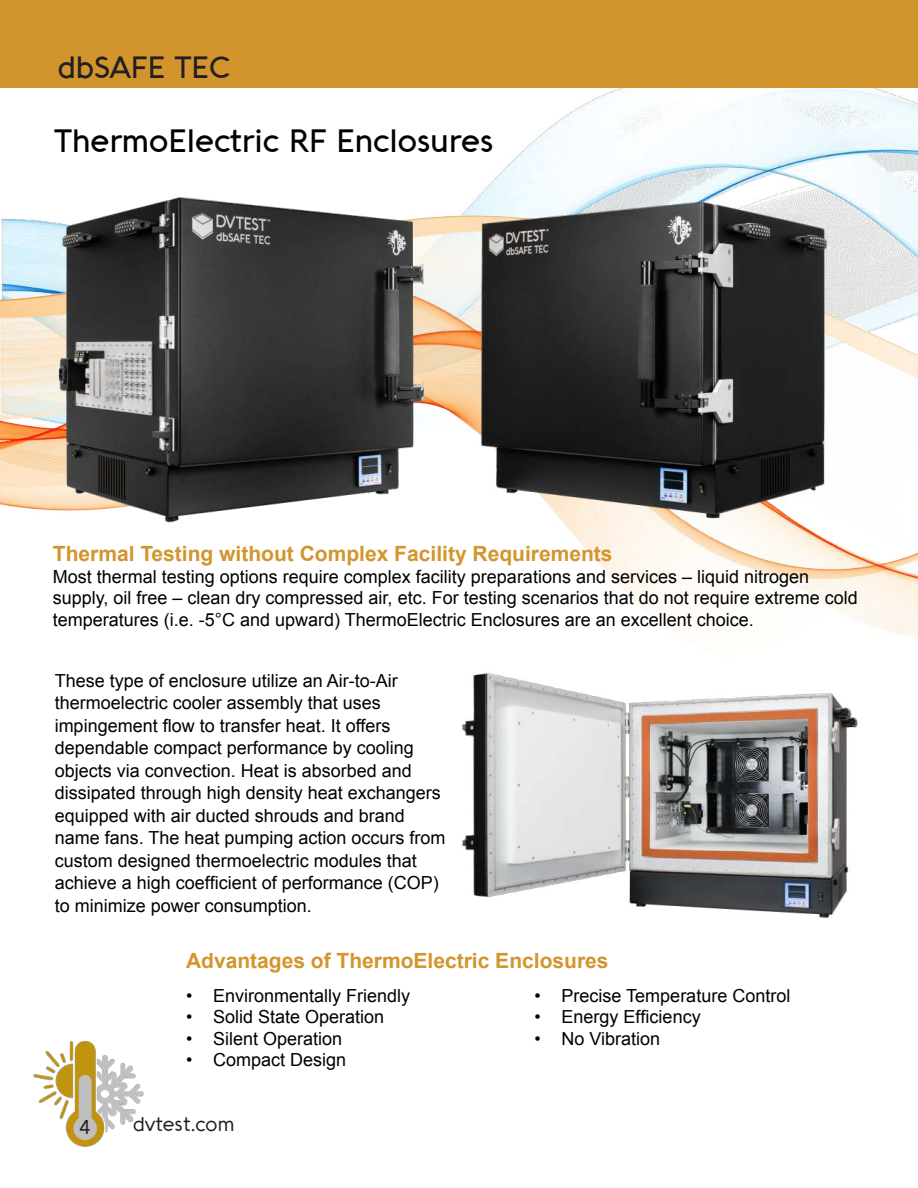
<style>
.page{position:relative;width:918px;height:1188px;background:#fff}
.page>*{position:absolute;margin:0;border:0;box-sizing:border-box;transform-origin:0 0}
.t1{font:500 31.5px "Aquawax";color:#000}
.t2{font:500 30px "Aquawax";color:#231f20}
.t3{font:700 21px "Arial";color:#d3952d}
.t4{font:19.5px "Aquawax";letter-spacing:.01em;color:#231f20}
.t5{font:18px/22.5px "Arial";color:#000}
</style>
<div class="page">
<img style="left:33px;top:1040px;width:111px;height:107px">
<div style="left:0;top:0;width:918px;height:87px;background:#d2952e"></div>
<img style="left:0;top:87px;width:918px;height:550px">
<img style="left:461px;top:672px;width:397px;height:246px">
<img style="left:472px;top:172px;width:361px;height:358px">
<img style="left:56px;top:174px;width:368px;height:365px">
<h2 class="t2" style="left:58px;top:50px;width:175px">dbSAFE TEC</h2>
<h1 class="t1" style="left:54px;top:122px;width:441px">ThermoElectric RF Enclosures</h1>
<p class="t3" style="left:53px;top:540px;width:561px">Thermal Testing without Complex Facility Requirements</p>
<p class="t5" style="left:53px;top:566px;width:807px;line-height:21.6px">Most thermal testing options require complex facility preparations and services – liquid nitrogen supply, oil free – clean dry compressed air, etc. For testing scenarios that do not require extreme cold temperatures (i.e. -5°C and upward) ThermoElectric Enclosures are an excellent choice.</p>
<p class="t5" style="left:55px;top:669px;width:392px">These type of enclosure utilize an Air-to-Air thermoelectric cooler assembly that uses impingement flow to transfer heat. It offers dependable compact performance by cooling objects via convection. Heat is absorbed and dissipated through high density heat exchangers equipped with air ducted shrouds and brand name fans. The heat pumping action occurs from custom designed thermoelectric modules that achieve a high coefficient of performance (COP) to minimize power consumption.</p>
<p class="t3" style="left:186px;top:947px;width:424px">Advantages of ThermoElectric Enclosures</p>
<p class="t5" style="left:186px;top:984px;width:226px">• Environmentally Friendly</p>
<p class="t5" style="left:186px;top:1006px;width:200px">• Solid State Operation</p>
<p class="t5" style="left:186px;top:1027px;width:158px">• Silent Operation</p>
<p class="t5" style="left:186px;top:1049px;width:162px">• Compact Design</p>
<p class="t4" style="left:79px;top:1116px;width:13px">4</p>
<p class="t4" style="left:133px;top:1112px;width:103px">dvtest.com</p>
<p class="t5" style="left:535px;top:984px;width:257px">• Precise Temperature Control</p>
<p class="t5" style="left:535px;top:1006px;width:168px">• Energy Efficiency</p>
<p class="t5" style="left:535px;top:1027px;width:127px">• No Vibration</p>
</div>
